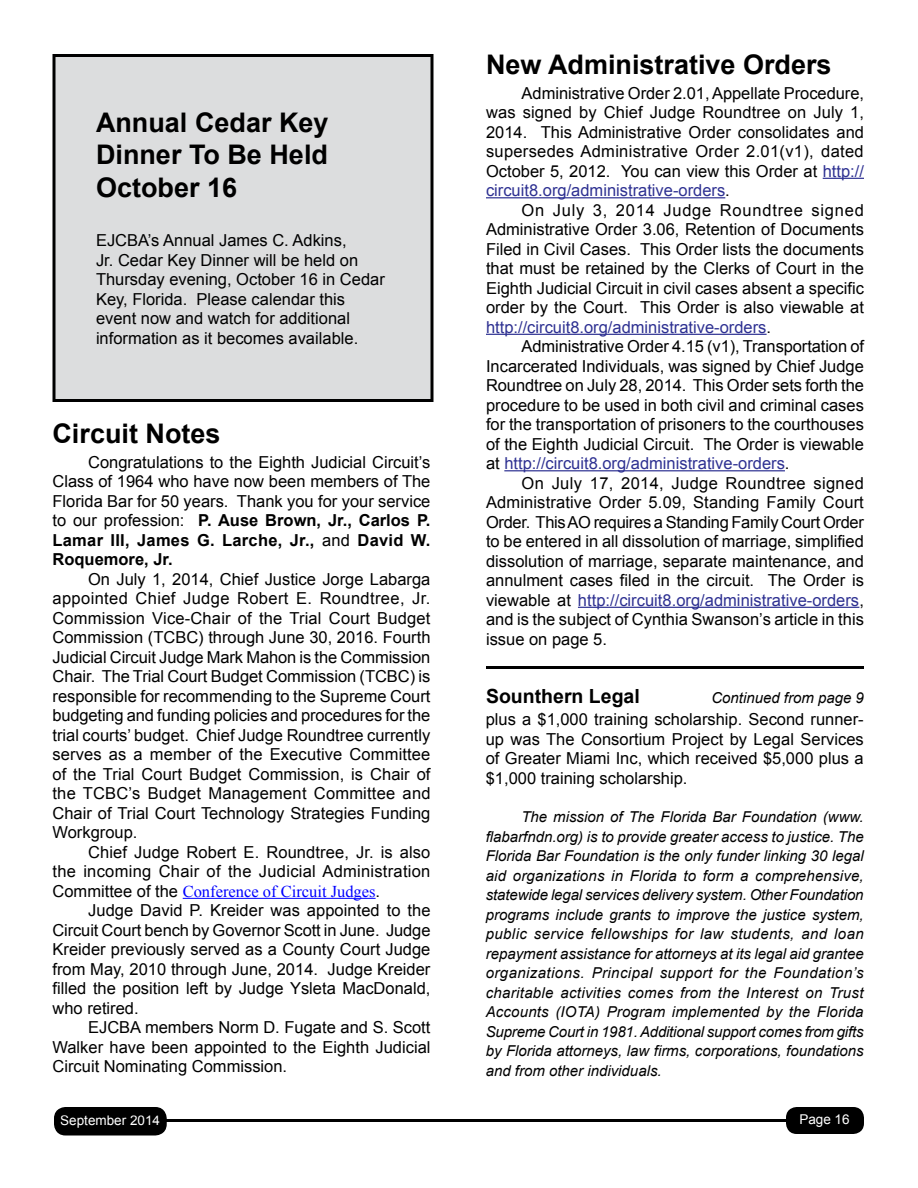
<style>
.page{position:relative;width:918px;height:1188px;background:#fff}
.page>*{position:absolute;margin:0;border:0;box-sizing:border-box;transform-origin:0 0}
.t1{font:700 27px/32.4px "Arial";color:#000;text-align:justify}
.t2{font:700 19.5px "Arial";color:#000}
.t3{font:16.5px/19.5px "Arial";color:#000;text-align:justify}
.t4{font:16.5px "Times New Roman";color:#00f}
.t5{font:italic 15px/19.5px "Arial";color:#000;text-align:justify}
.t6{font:13.5px "Arial";color:#fff}
.s1{font-weight:700}
.s2{font-family:"Arial";color:#000}
.s3{color:#2e3192}
</style>
<div class="page">
<div style="left:55px;top:1108px;width:111px;height:27px;background:#000;border-radius:11px"></div>
<div style="left:54px;top:1107px;width:113px;height:29px;border:2px solid #000;border-radius:11px"></div>
<div style="left:786px;top:1107px;width:78px;height:27px;background:#000;border-radius:11px"></div>
<hr style="left:81px;top:1119px;width:736px;height:3px;background:#000">
<hr style="left:823px;top:178px;width:41px;height:1px;background:#2e3192">
<hr style="left:486px;top:197px;width:239px;height:1px;background:#2e3192">
<hr style="left:486px;top:334px;width:281px;height:1px;background:#2e3192">
<hr style="left:504px;top:470px;width:281px;height:1px;background:#2e3192">
<hr style="left:578px;top:607px;width:281px;height:1px;background:#2e3192">
<div style="left:54px;top:56px;width:378px;height:344px;background:#dcddde"></div>
<div style="left:52px;top:54px;width:382px;height:348px;border:3px solid #000"></div>
<hr style="left:183px;top:898px;width:193px;height:1px;background:#00f">
<hr style="left:486px;top:666px;width:378px;height:3px;background:#000">
<h1 class="t1" style="left:96px;top:107px;width:234px">Annual Cedar Key Dinner To Be Held October 16</h1>
<p class="t3" style="left:96px;top:231px;width:290px;text-align:left">EJCBA’s Annual James C. Adkins,<br>Jr. Cedar Key Dinner will be held on Thursday evening, October 16 in Cedar Key, Florida. Please calendar this event now and watch for additional information as it becomes available.</p>
<h1 class="t1" style="left:52px;top:418px;width:170px">Circuit Notes</h1>
<p class="t3" style="left:52px;top:452px;width:380px;text-indent:36px">Congratulations to the Eighth Judicial Circuit’s Class of 1964 who have now been members of The Florida Bar for 50 years. Thank you for your service to our profession: <span class="s1">P. Ause Brown, Jr., Carlos P.<br>Lamar III, James G. Larche, Jr.,</span> and <span class="s1">David W.<br>Roquemore, Jr.</span></p>
<p class="t3" style="left:53px;top:569px;width:380px;text-indent:36px">On July 1, 2014, Chief Justice Jorge Labarga appointed Chief Judge Robert E. Roundtree, Jr.<br>Commission Vice-Chair of the Trial Court Budget Commission (TCBC) through June 30, 2016. Fourth Judicial Circuit Judge Mark Mahon is the Commission Chair. The Trial Court Budget Commission (TCBC) is responsible for recommending to the Supreme Court budgeting and funding policies and procedures for the trial courts’ budget. Chief Judge Roundtree currently serves as a member of the Executive Committee of the Trial Court Budget Commission, is Chair of the TCBC’s Budget Management Committee and Chair of Trial Court Technology Strategies Funding Workgroup.</p>
<p class="t3" style="left:53px;top:842px;width:379px;text-align:right">Chief Judge Robert E. Roundtree, Jr. is also<br>the incoming Chair of the Judicial Administration</p>
<p class="t4" style="left:53px;top:880px;width:329px"><span class="s2">Committee of the</span> Conference of Circuit Judges<span class="s2">.</span></p>
<p class="t3" style="left:53px;top:901px;width:380px;text-indent:36px">Judge David P. Kreider was appointed to the Circuit Court bench by Governor Scott in June. Judge Kreider previously served as a County Court Judge from May, 2010 through June, 2014. Judge Kreider filled the position left by Judge Ysleta MacDonald, who retired.</p>
<p class="t3" style="left:53px;top:1018px;width:379px;text-indent:36px">EJCBA members Norm D. Fugate and S. Scott Walker have been appointed to the Eighth Judicial Circuit Nominating Commission.</p>
<h1 class="t1" style="left:486px;top:49px;width:347px">New Administrative Orders</h1>
<p class="t3" style="left:486px;top:83px;width:380px;text-indent:36px">Administrative Order 2.01, Appellate Procedure, was signed by Chief Judge Roundtree on July 1, 2014. This Administrative Order consolidates and supersedes Administrative Order 2.01(v1), dated October 5, 2012. You can view this Order at <span class="s3">http:// circuit8.org/administrative-orders</span>.</p>
<p class="t3" style="left:486px;top:200px;width:380px;text-indent:36px">On July 3, 2014 Judge Roundtree signed Administrative Order 3.06, Retention of Documents Filed in Civil Cases. This Order lists the documents that must be retained by the Clerks of Court in the Eighth Judicial Circuit in civil cases absent a specific order by the Court. This Order is also viewable at <span class="s3">http://circuit8.org/administrative-orders</span>.</p>
<p class="t3" style="left:486px;top:337px;width:380px;text-indent:36px">Administrative Order 4.15 (v1), Transportation of Incarcerated Individuals, was signed by Chief Judge Roundtree on July 28, 2014. This Order sets forth the procedure to be used in both civil and criminal cases for the transportation of prisoners to the courthouses of the Eighth Judicial Circuit. The Order is viewable at <span class="s3">http://circuit8.org/administrative-orders</span>.</p>
<p class="t3" style="left:486px;top:473px;width:380px;text-indent:36px">On July 17, 2014, Judge Roundtree signed Administrative Order 5.09, Standing Family Court Order. This AO requires a Standing Family Court Order to be entered in all dissolution of marriage, simplified dissolution of marriage, separate maintenance, and annulment cases filed in the circuit. The Order is viewable at <span class="s3">http://circuit8.org/administrative-orders</span>, and is the subject of Cynthia Swanson’s article in this issue on page 5.</p>
<p class="t2" style="left:486px;top:683px;width:155px">Sounthern Legal</p>
<p class="t5" style="left:711px;top:688px;width:154px">Continued from page 9</p>
<p class="t3" style="left:486px;top:710px;width:379px">plus a $1,000 training scholarship. Second runner&shy;up was The Consortium Project by Legal Services of Greater Miami Inc, which received $5,000 plus a $1,000 training scholarship.</p>
<p class="t5" style="left:486px;top:808px;width:380px;text-indent:36px">The mission of The Florida Bar Foundation (www. flabarfndn.org) is to provide greater access to justice. The Florida Bar Foundation is the only funder linking 30 legal aid organizations in Florida to form a comprehensive, statewide legal services delivery system. Other Foundation programs include grants to improve the justice system, public service fellowships for law students, and loan repayment assistance for attorneys at its legal aid grantee organizations. Principal support for the Foundation’s charitable activities comes from the Interest on Trust Accounts (IOTA) Program implemented by the Florida Supreme Court in 1981. Additional support comes from gifts by Florida attorneys, law firms, corporations, foundations and from other individuals.</p>
<p class="t6" style="left:60px;top:1111px;width:101px">September 2014</p>
<p class="t6" style="left:799px;top:1111px;width:52px">Page 16</p>
</div>
